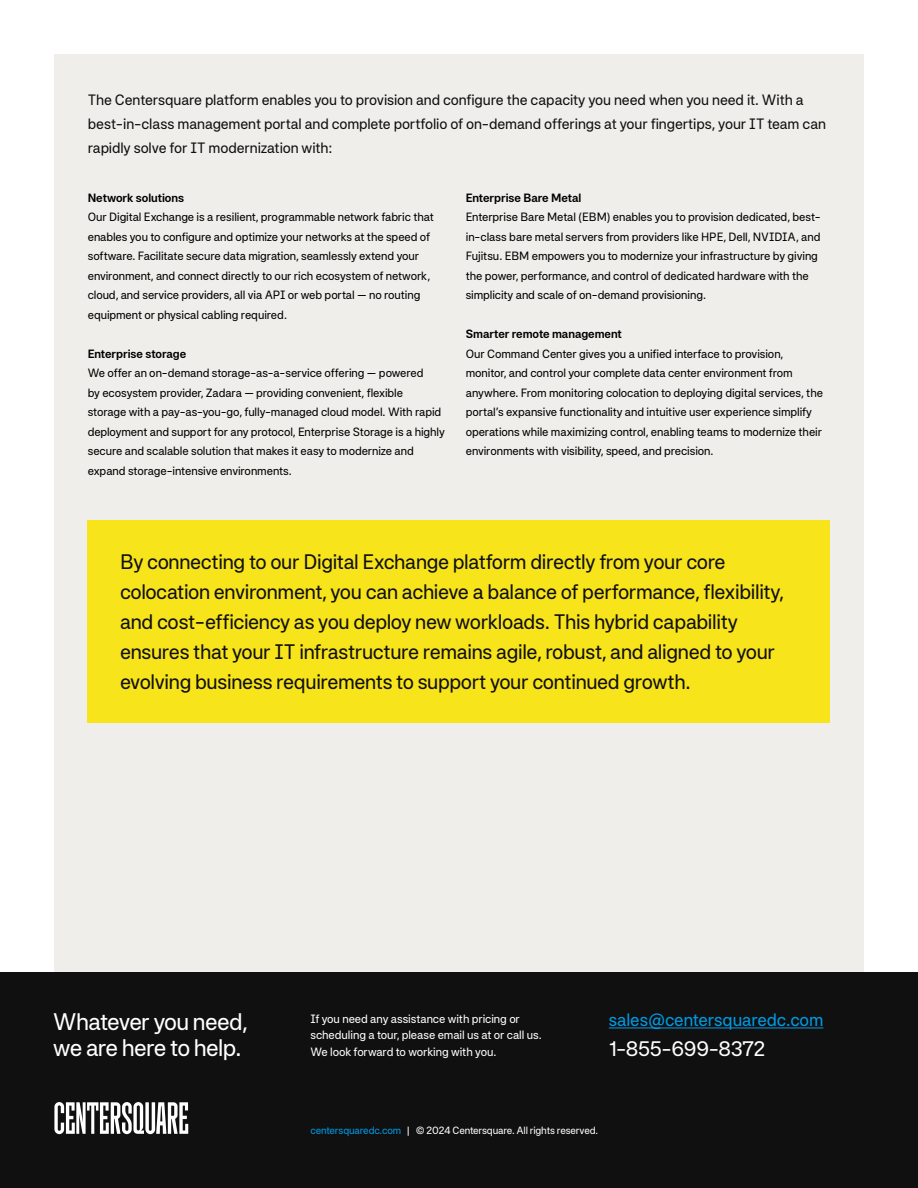
<style>
.page{position:relative;width:918px;height:1188px;background:#fff}
.page>*{position:absolute;margin:0;border:0;box-sizing:border-box;transform-origin:0 0}
.t1{font:24px/25.5px "Systemia";letter-spacing:-.03em;color:#fff}
.t2{font:21px/30px "Systemia";letter-spacing:-.02em;color:#101010}
.t3{font:21px "Systemia";letter-spacing:-.015em;color:#fff}
.t4{font:18px "Systemia";letter-spacing:-.01em;color:#009ae3}
.t5{font:15px/24px "Systemia";letter-spacing:-.01em;color:#101010}
.t6{font:12px/19.5px "Systemia";letter-spacing:-.01em;color:#000}
.t7{font:12px/16.5px "Systemia";letter-spacing:-.01em;color:#fff}
.t8{font:600 12px "Systemia";letter-spacing:-.005em;color:#000}
.t9{font:10.5px "Systemia";letter-spacing:-.02em;color:#fff}
.s1{color:#009ae3}
</style>
<div class="page">
<div style="left:54px;top:54px;width:810px;height:1080px;background:#efeeea"></div>
<div style="left:0;top:972px;width:918px;height:216px;background:#101010"></div>
<hr style="left:609px;top:1027px;width:214px;height:1px;background:#009ae3">
<svg style="left:54px;top:1102px;width:134px;height:32px"></svg>
<div style="left:88px;top:520px;width:742px;height:203px;background:#f8e41b"></div>
<p class="t5" style="left:88px;top:87px;width:740px">The Centersquare platform enables you to provision and configure the capacity you need when you need it. With a best-in-class management portal and complete portfolio of on-demand offerings at your fingertips, your IT team can rapidly solve for IT modernization with:</p>
<p class="t8" style="left:88px;top:190px;width:98px">Network solutions</p>
<p class="t6" style="left:88px;top:207px;width:348px">Our Digital Exchange is a resilient, programmable network fabric that enables you to configure and optimize your networks at the speed of software. Facilitate secure data migration, seamlessly extend your environment, and connect directly to our rich ecosystem of network, cloud, and service providers, all via API or web portal — no routing equipment or physical cabling required.</p>
<p class="t8" style="left:88px;top:346px;width:100px">Enterprise storage</p>
<p class="t6" style="left:88px;top:363px;width:359px">We offer an on-demand storage-as-a-service offering — powered<br>by ecosystem provider, Zadara — providing convenient, flexible<br>storage with a pay-as-you-go, fully-managed cloud model. With rapid deployment and support for any protocol, Enterprise Storage is a highly secure and scalable solution that makes it easy to modernize and expand storage-intensive environments.</p>
<p class="t8" style="left:466px;top:190px;width:117px">Enterprise Bare Metal</p>
<p class="t6" style="left:466px;top:207px;width:357px">Enterprise Bare Metal (EBM) enables you to provision dedicated, best&shy;in-class bare metal servers from providers like HPE, Dell, NVIDIA, and Fujitsu. EBM empowers you to modernize your infrastructure by giving the power, performance, and control of dedicated hardware with the simplicity and scale of on-demand provisioning.</p>
<p class="t8" style="left:466px;top:326px;width:158px">Smarter remote management</p>
<p class="t6" style="left:466px;top:343px;width:359px">Our Command Center gives you a unified interface to provision, monitor, and control your complete data center environment from anywhere. From monitoring colocation to deploying digital services, the portal’s expansive functionality and intuitive user experience simplify operations while maximizing control, enabling teams to modernize their environments with visibility, speed, and precision.</p>
<p class="t2" style="left:120px;top:546px;width:666px">By connecting to our Digital Exchange platform directly from your core colocation environment, you can achieve a balance of performance, flexibility, and cost-efficiency as you deploy new workloads. This hybrid capability ensures that your IT infrastructure remains agile, robust, and aligned to your evolving business requirements to support your continued growth.</p>
<h1 class="t1" style="left:53px;top:1008px;width:196px">Whatever you need, we are here to help.</h1>
<p class="t7" style="left:310px;top:1010px;width:233px">If you need any assistance with pricing or scheduling a tour, please email us at or call us.<br>We look forward to working with you.</p>
<h3 class="t4" style="left:609px;top:1008px;width:216px">sales@centersquaredc.com</h3>
<h2 class="t3" style="left:609px;top:1035px;width:158px">1-855-699-8372</h2>
<p class="t9" style="left:310px;top:1124px;width:289px"><span class="s1">centersquaredc.com</span> | © 2024 Centersquare. All rights reserved.</p>
</div>
